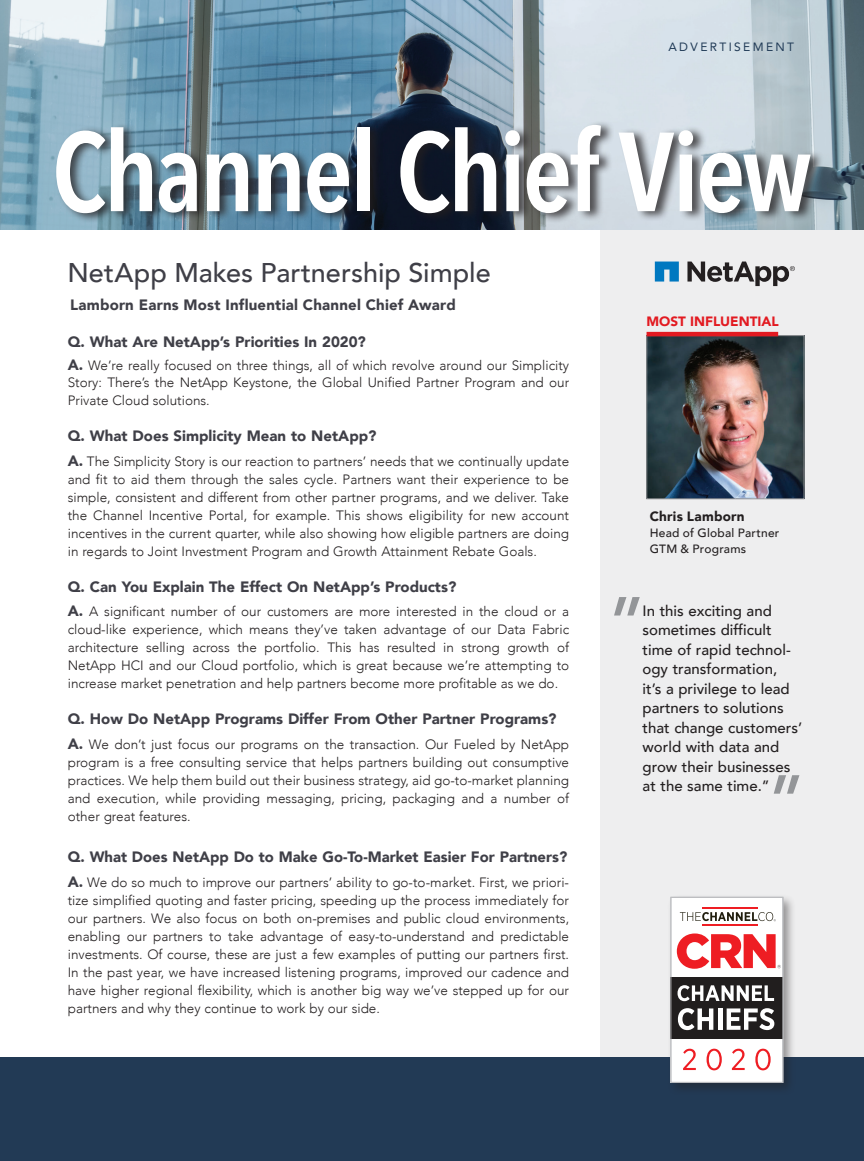
<style>
.page{position:relative;width:864px;height:1161px;background:#fff}
.page>*{position:absolute;margin:0;border:0;box-sizing:border-box;transform-origin:0 0}
.t1{font:600 111px "Avenir Next Condensed";letter-spacing:-.035em;color:#fff}
.Body_Copy{font:500 75px "Avenir";color:#939598}
.Body_Copy-2{font:500 27px "Avenir";color:#3f3f47}
.Headline{font:900 15px "Avenir";color:#3f3f47}
.t2{font:500 15px/19.5px "Avenir";color:#231f20}
.t3{font:300 13.5px/18px "Avenir";color:#231f20;text-align:justify}
.t4{font:900 13.5px "Avenir";color:#e21a21}
.Body_Copy-3{font:900 13.5px "Avenir";letter-spacing:.015em;color:#231f20}
.Body_Copy-4{font:500 12px "Avenir";letter-spacing:.02em;color:#231f20}
.t5{font:12px "Avenir";letter-spacing:.2em;color:#203a56}
.s1{font-weight:900;font-size:15px;color:#3f3f47}
</style>
<div class="page">
<div style="left:601px;top:230px;width:263px;height:930px;background:#eeeeef"></div>
<div style="left:0;top:1058px;width:864px;height:103px;background:#223a55"></div>
<img style="left:649px;top:337px;width:153px;height:160px">
<div style="left:647px;top:335px;width:157px;height:164px;border:1px solid #939598"></div>
<svg style="left:655px;top:262px;width:24px;height:20px"></svg>
<svg style="left:687px;top:262px;width:108px;height:24px"></svg>
<div style="left:667px;top:894px;width:130px;height:202px;background:#231f20;opacity:.45"></div>
<div style="left:671px;top:897px;width:112px;height:185px;background:#fff"></div>
<div style="left:671px;top:977px;width:112px;height:61px;background:#211e1e"></div>
<svg style="left:678px;top:985px;width:96px;height:16px"></svg>
<svg style="left:678px;top:1008px;width:35px;height:22px"></svg>
<hr style="left:718px;top:1008px;width:4px;height:22px;background:#fff">
<svg style="left:727px;top:1008px;width:47px;height:22px"></svg>
<div style="left:670px;top:897px;width:113px;height:186px;border:1px solid #bcbdc0"></div>
<svg style="left:677px;top:934px;width:104px;height:35px"></svg>
<hr style="left:702px;top:924px;width:55px;height:2px;background:#ee1d23">
<hr style="left:702px;top:907px;width:55px;height:2px;background:#ee1d23">
<svg style="left:680px;top:912px;width:96px;height:9px"></svg>
<svg style="left:683px;top:1049px;width:13px;height:21px"></svg>
<svg style="left:707px;top:1049px;width:15px;height:21px"></svg>
<svg style="left:732px;top:1049px;width:13px;height:21px"></svg>
<svg style="left:755px;top:1049px;width:16px;height:21px"></svg>
<img style="left:0;top:0;width:864px;height:230px">
<div style="left:55px;top:120px;width:769px;height:104px;background:#231f20;opacity:.75"></div>
<hr style="left:647px;top:332px;width:131px;height:4px;background:#e21a21">
<p class="t5" style="left:668px;top:37px;width:127px">ADVERTISEMENT</p>
<p class="t1" style="left:52px;top:76px;width:762px">Channel Chief View</p>
<p class="Body_Copy-2" style="left:67px;top:249px;width:425px">NetApp Makes Partnership Simple</p>
<p class="Headline" style="left:70px;top:292px;width:387px">Lamborn Earns Most Influential Channel Chief Award</p>
<p class="Headline" style="left:68px;top:329px;width:300px">Q. What Are NetApp’s Priorities In 2020?</p>
<p class="t3" style="left:68px;top:357px;width:503px;line-height:16.5px"><span class="s1">A.</span> We’re really focused on three things, all of which revolve around our Simplicity<br>Story: There’s the NetApp Keystone, the Global Unified Partner Program and our</p>
<p class="t3" style="left:68px;top:391px;width:144px">Private Cloud solutions.</p>
<p class="Headline" style="left:68px;top:423px;width:310px">Q. What Does Simplicity Mean to NetApp?</p>
<p class="t3" style="left:68px;top:452px;width:503px"><span class="s1">A.</span> The Simplicity Story is our reaction to partners’ needs that we continually update and fit to aid them through the sales cycle. Partners want their experience to be simple, consistent and different from other partner programs, and we deliver. Take the Channel Incentive Portal, for example. This shows eligibility for new account incentives in the current quarter, while also showing how eligible partners are doing in regards to Joint Investment Program and Growth Attainment Rebate Goals.</p>
<p class="Headline" style="left:68px;top:574px;width:390px">Q. Can You Explain The Effect On NetApp’s Products?</p>
<p class="t3" style="left:68px;top:603px;width:503px"><span class="s1">A.</span> A significant number of our customers are more interested in the cloud or a cloud-like experience, which means they’ve taken advantage of our Data Fabric architecture selling across the portfolio. This has resulted in strong growth of NetApp HCI and our Cloud portfolio, which is great because we’re attempting to increase market penetration and help partners become more profitable as we do.</p>
<p class="Headline" style="left:68px;top:706px;width:490px">Q. How Do NetApp Programs Differ From Other Partner Programs?</p>
<p class="t3" style="left:68px;top:735px;width:503px"><span class="s1">A.</span> We don’t just focus our programs on the transaction. Our Fueled by NetApp program is a free consulting service that helps partners building out consumptive practices. We help them build out their business strategy, aid go-to-market planning and execution, while providing messaging, pricing, packaging and a number of other great features.</p>
<p class="Headline" style="left:68px;top:844px;width:501px">Q. What Does NetApp Do to Make Go-To-Market Easier For Partners?</p>
<p class="t3" style="left:68px;top:873px;width:503px"><span class="s1">A.</span> We do so much to improve our partners’ ability to go-to-market. First, we priori&shy;tize simplified quoting and faster pricing, speeding up the process immediately for our partners. We also focus on both on-premises and public cloud environments, enabling our partners to take advantage of easy-to-understand and predictable investments. Of course, these are just a few examples of putting our partners first.<br>In the past year, we have increased listening programs, improved our cadence and have higher regional flexibility, which is another big way we’ve stepped up for our partners and why they continue to work by our side.</p>
<p class="t4" style="left:647px;top:310px;width:134px">MOST INFLUENTIAL</p>
<p class="Body_Copy-3" style="left:650px;top:505px;width:96px">Chris Lamborn</p>
<p class="Body_Copy-4" style="left:650px;top:522px;width:131px">Head of Global Partner</p>
<p class="Body_Copy-4" style="left:650px;top:538px;width:98px">GTM &amp; Programs</p>
<p class="Body_Copy" style="left:607px;top:559px;width:40px">”</p>
<p class="t2" style="left:643px;top:600px;width:161px">In this exciting and sometimes difficult time of rapid technol&shy;ogy transformation,<br>it’s a privilege to lead partners to solutions that change customers’ world with data and grow their businesses at the same time.”</p>
<p class="Body_Copy" style="left:767px;top:737px;width:40px">”</p>
</div>
